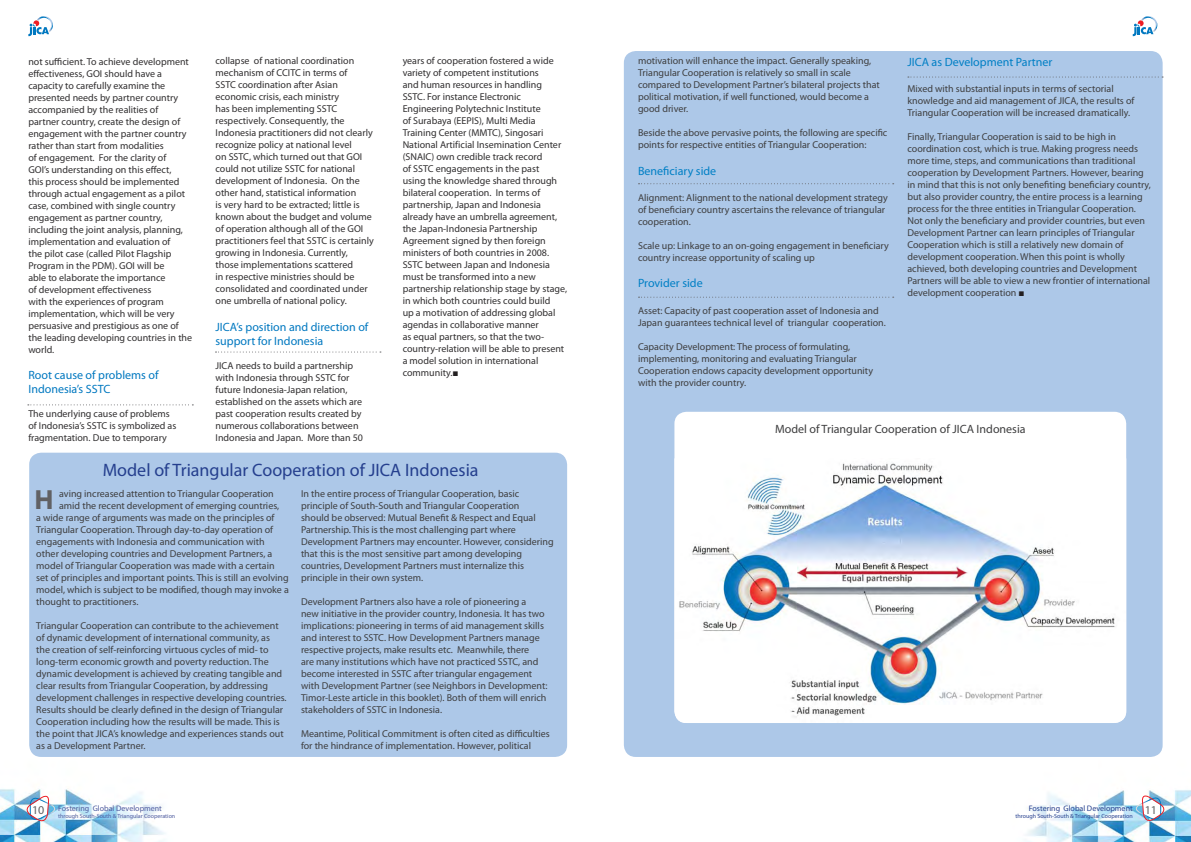
<style>
.page{position:relative;width:1191px;height:842px;background:#fff}
.page>*{position:absolute;margin:0;border:0;box-sizing:border-box;transform-origin:0 0}
.body_text{font:700 27.8px "Myriad Pro";color:#616164}
.body_text-2{font:18px "Myriad Pro";color:#253f8e}
.t1{font:12px/14.4px "Myriad Pro";color:#0078c0}
.body_text-3{font:12px "Myriad Pro";color:#007fc5}
.body_text-4{font:12px "Myriad Pro";color:#3e3e3f}
.t2{font:12px "Myriad Pro";color:#616164}
.body_text-5{font:10px/12px "Myriad Pro";color:#3e3e3f}
.t3{font:10px/12px "Myriad Pro";color:#312f30}
.t4{font:8px "Myriad Pro";color:#253f8e}
.t5{font:8px "Myriad Pro";color:#4d5a9e}
.t6{font:6px "Myriad Pro";color:#253f8e}
.t7{font:6px "Myriad Pro";color:#4d5a9e}
.s1{font-family:"Arial";color:#231f20}
</style>
<div class="page">
<img style="left:0;top:751px;width:1191px;height:91px">
<svg style="left:28px;top:16px;width:25px;height:20px"></svg>
<svg style="left:1132px;top:16px;width:25px;height:20px"></svg>
<svg style="left:1131px;top:508px;width:37px;height:317px"></svg>
<svg style="left:22px;top:748px;width:37px;height:77px"></svg>
<div style="left:624px;top:51px;width:538px;height:706px;background:#adc8e8;border-radius:12px"></div>
<div style="left:674px;top:412px;width:452px;height:311px;background:#fff;border-radius:12px"></div>
<img style="left:674px;top:458px;width:452px;height:265px">
<div style="left:29px;top:453px;width:538px;height:304px;background:#adc8e8;border-radius:12px"></div>
<svg style="left:28px;top:404px;width:165px;height:1px"></svg>
<svg style="left:215px;top:351px;width:166px;height:1px"></svg>
<svg style="left:638px;top:183px;width:255px;height:1px"></svg>
<svg style="left:638px;top:297px;width:255px;height:1px"></svg>
<svg style="left:908px;top:77px;width:255px;height:1px"></svg>
<p class="t3" style="left:28px;top:55px;width:165px">not sufficient. To achieve development effectiveness, GOI should have a capacity to carefully examine the presented needs by partner country accompanied by the realities of<br>partner country, create the design of engagement with the partner country rather than start from modalities<br>of engagement. For the clarity of<br>GOI’s understanding on this effect,<br>this process should be implemented through actual engagement as a pilot case, combined with single country engagement as partner country, including the joint analysis, planning, implementation and evaluation of<br>the pilot case (called Pilot Flagship Program in the PDM). GOI will be<br>able to elaborate the importance<br>of development effectiveness<br>with the experiences of program implementation, which will be very persuasive and prestigious as one of the leading developing countries in the world.</p>
<p class="t1" style="left:28px;top:368px;width:132px">Root cause of problems of<br>Indonesia’s SSTC</p>
<p class="t3" style="left:28px;top:408px;width:150px">The underlying cause of problems of Indonesia’s SSTC is symbolized as fragmentation. Due to temporary</p>
<p class="t3" style="left:215px;top:55px;width:160px">collapse of national coordination mechanism of CCITC in terms of<br>SSTC coordination after Asian economic crisis, each ministry<br>has been implementing SSTC respectively. Consequently, the Indonesia practitioners did not clearly recognize policy at national level<br>on SSTC, which turned out that GOI could not utilize SSTC for national development of Indonesia. On the other hand, statistical information<br>is very hard to be extracted; little is known about the budget and volume of operation although all of the GOI practitioners feel that SSTC is certainly growing in Indonesia. Currently,<br>those implementations scattered<br>in respective ministries should be consolidated and coordinated under one umbrella of national policy.</p>
<p class="t1" style="left:215px;top:319px;width:154px">JICA’s position and direction of support for Indonesia</p>
<p class="t3" style="left:215px;top:359px;width:149px">JICA needs to build a partnership with Indonesia through SSTC for future Indonesia-Japan relation, established on the assets which are past cooperation results created by numerous collaborations between Indonesia and Japan. More than 50</p>
<p class="t3" style="left:403px;top:55px;width:166px">years of cooperation fostered a wide variety of competent institutions<br>and human resources in handling<br>SSTC. For instance Electronic Engineering Polytechnic Institute<br>of Surabaya (EEPIS), Multi Media Training Center (MMTC), Singosari National Artificial Insemination Center (SNAIC) own credible track record<br>of SSTC engagements in the past<br>using the knowledge shared through bilateral cooperation. In terms of partnership, Japan and Indonesia already have an umbrella agreement, the Japan-Indonesia Partnership Agreement signed by then foreign ministers of both countries in 2008.<br>SSTC between Japan and Indonesia must be transformed into a new partnership relationship stage by stage, in which both countries could build<br>up a motivation of addressing global agendas in collaborative manner<br>as equal partners, so that the two&shy;country-relation will be able to present a model solution in international community.<span class="s1">■</span></p>
<p class="body_text-2" style="left:103px;top:459px;width:377px">Model of Triangular Cooperation of JICA Indonesia</p>
<p class="body_text" style="left:34px;top:481px;width:21px">H</p>
<p class="body_text-5" style="left:59px;top:487px;width:216px">aving increased attention to Triangular Cooperation</p>
<p class="body_text-5" style="left:59px;top:499px;width:222px">amid the recent development of emerging countries,</p>
<p class="body_text-5" style="left:36px;top:511px;width:240px">a wide range of arguments was made on the principles of</p>
<p class="body_text-5" style="left:36px;top:523px;width:238px">Triangular Cooperation. Through day-to-day operation of</p>
<p class="body_text-5" style="left:36px;top:535px;width:230px">engagements with Indonesia and communication with</p>
<p class="body_text-5" style="left:36px;top:547px;width:238px">other developing countries and Development Partners, a</p>
<p class="body_text-5" style="left:36px;top:559px;width:240px">model of Triangular Cooperation was made with a certain</p>
<p class="body_text-5" style="left:36px;top:571px;width:254px">set of principles and important points. This is still an evolving</p>
<p class="body_text-5" style="left:36px;top:583px;width:254px">model, which is subject to be modified, though may invoke a</p>
<p class="body_text-5" style="left:36px;top:595px;width:104px">thought to practitioners.</p>
<p class="body_text-5" style="left:36px;top:619px;width:252px">Triangular Cooperation can contribute to the achievement of dynamic development of international community, as<br>the creation of self-reinforcing virtuous cycles of mid- to long-term economic growth and poverty reduction. The dynamic development is achieved by creating tangible and clear results from Triangular Cooperation, by addressing development challenges in respective developing countries.<br>Results should be clearly defined in the design of Triangular Cooperation including how the results will be made. This is the point that JICA’s knowledge and experiences stands out as a Development Partner.</p>
<p class="body_text-5" style="left:301px;top:487px;width:254px">In the entire process of Triangular Cooperation, basic principle of South-South and Triangular Cooperation<br>should be observed: Mutual Benefit &amp; Respect and Equal Partnership. This is the most challenging part where Development Partners may encounter. However, considering that this is the most sensitive part among developing countries, Development Partners must internalize this principle in their own system.</p>
<p class="body_text-5" style="left:301px;top:595px;width:248px">Development Partners also have a role of pioneering a<br>new initiative in the provider country, Indonesia. It has two implications: pioneering in terms of aid management skills and interest to SSTC. How Development Partners manage respective projects, make results etc. Meanwhile, there<br>are many institutions which have not practiced SSTC, and become interested in SSTC after triangular engagement with Development Partner (see Neighbors in Development:<br>Timor-Leste article in this booklet). Both of them will enrich stakeholders of SSTC in Indonesia.</p>
<p class="body_text-5" style="left:301px;top:727px;width:250px">Meantime, Political Commitment is often cited as difficulties for the hindrance of implementation. However, political</p>
<p class="body_text-5" style="left:638px;top:55px;width:243px">motivation will enhance the impact. Generally speaking, Triangular Cooperation is relatively so small in scale compared to Development Partner’s bilateral projects that political motivation, if well functioned, would become a good driver.</p>
<p class="body_text-5" style="left:638px;top:127px;width:251px">Beside the above pervasive points, the following are specific points for respective entities of Triangular Cooperation:</p>
<p class="body_text-3" style="left:638px;top:163px;width:80px">Beneficiary side</p>
<p class="body_text-5" style="left:638px;top:191px;width:251px">Alignment: Alignment to the national development strategy of beneficiary country ascertains the relevance of triangular cooperation.</p>
<p class="body_text-5" style="left:638px;top:239px;width:252px">Scale up: Linkage to an on-going engagement in beneficiary country increase opportunity of scaling up</p>
<p class="body_text-3" style="left:638px;top:276px;width:66px">Provider side</p>
<p class="body_text-5" style="left:638px;top:304px;width:249px">Asset: Capacity of past cooperation asset of Indonesia and<br>Japan guarantees technical level of triangular cooperation.</p>
<p class="body_text-5" style="left:638px;top:340px;width:236px">Capacity Development: The process of formulating, implementing, monitoring and evaluating Triangular Cooperation endows capacity development opportunity with the provider country.</p>
<p class="body_text-3" style="left:907px;top:54px;width:147px">JICA as Development Partner</p>
<p class="body_text-5" style="left:907px;top:83px;width:228px">Mixed with substantial inputs in terms of sectorial knowledge and aid management of JICA, the results of<br>Triangular Cooperation will be increased dramatically.</p>
<p class="body_text-5" style="left:907px;top:131px;width:245px">Finally, Triangular Cooperation is said to be high in coordination cost, which is true. Making progress needs more time, steps, and communications than traditional cooperation by Development Partners. However, bearing in mind that this is not only benefiting beneficiary country, but also provider country, the entire process is a learning process for the three entities in Triangular Cooperation.<br>Not only the beneficiary and provider countries, but even Development Partner can learn principles of Triangular Cooperation which is still a relatively new domain of development cooperation. When this point is wholly achieved, both developing countries and Development Partners will be able to view a new frontier of international development cooperation <span class="s1">■</span></p>
<p class="body_text-4" style="left:775px;top:421px;width:252px">Model of Triangular Cooperation of JICA Indonesia</p>
<p class="t5" style="left:58px;top:803px;width:105px">Fostering Global Development</p>
<p class="t7" style="left:58px;top:812px;width:119px">through South-South &amp; Triangular Cooperation</p>
<p class="t4" style="left:1029px;top:803px;width:105px">Fostering Global Development</p>
<p class="t6" style="left:1015px;top:812px;width:119px">through South-South &amp; Triangular Cooperation</p>
<p class="t2" style="left:32px;top:802px;width:14px">10</p>
<p class="t2" style="left:1144px;top:802px;width:14px">11</p>
</div>
